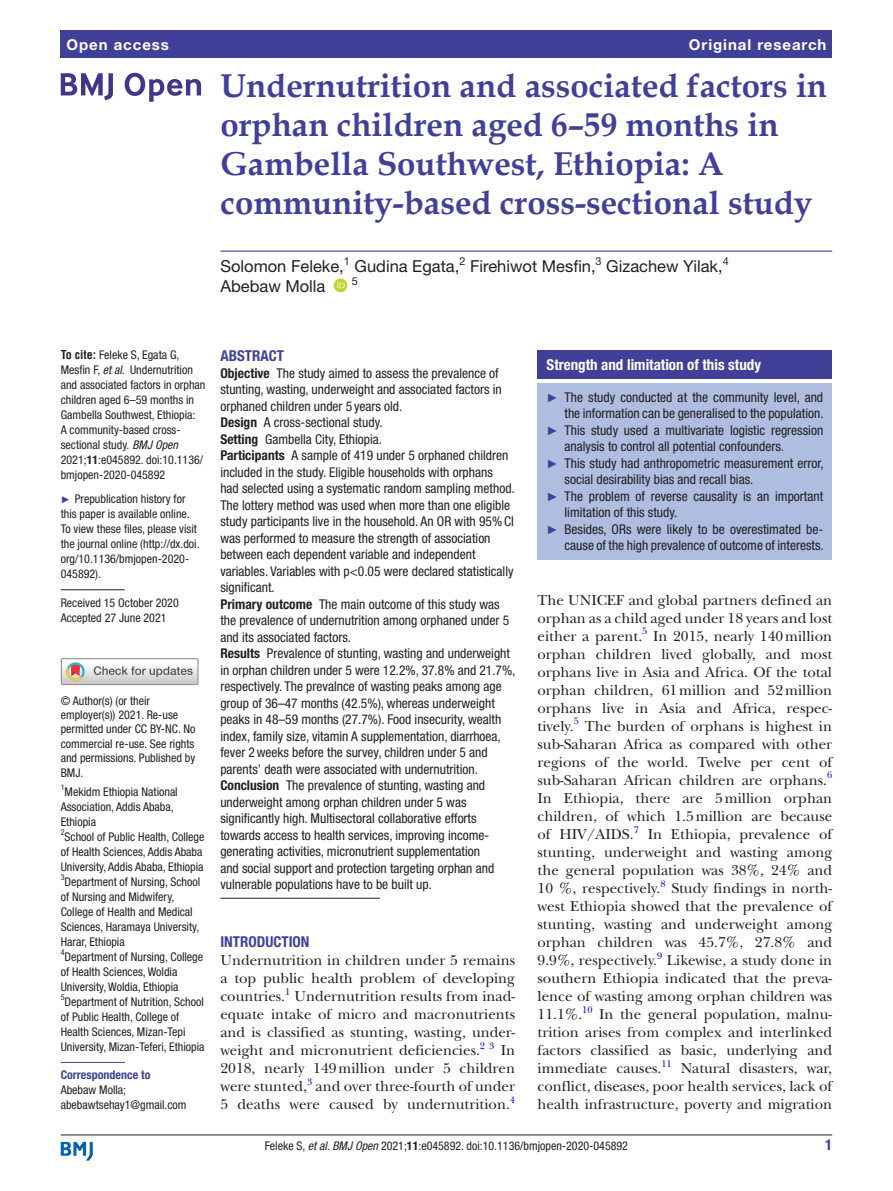
<style>
.page{position:relative;width:893px;height:1191px;background:#fff}
.page>*{position:absolute;margin:0;border:0;box-sizing:border-box;transform-origin:0 0}
.t1{font:700 33px/39px "Book Antiqua";color:#414099}
.t2{font:16.5px "Helvetica Neue LT Std";color:#231f20}
.t3{font:15px/18px "New Baskerville";color:#231f20;text-align:justify}
.t4{font:700 condensed 15px "Helvetica Neue LT Std";color:#fff}
.t5{font:700 15px "Helvetica Neue LT Std";letter-spacing:.065em;color:#fff}
.t6{font:700 condensed 15px "Helvetica Neue LT Std";color:#414099}
.t7{font:condensed 13.5px/16.5px "Helvetica Neue LT Std";color:#231f20}
.t8{font:condensed 12px/15px "Helvetica Neue LT Std";color:#231f20}
.t9{font:700 condensed 12px "Helvetica Neue LT Std";color:#414099}
.t10{font:10.95px "Helvetica Neue LT Std";color:#231f20}
.t11{font:9.9px "New Baskerville";color:#00f}
.t12{font:condensed 7.95px "Helvetica Neue LT Std";color:#231f20}
.s1{font-family:"Helvetica LT Std";font-weight:700}
.s2{font-style:italic}
.s3{font-weight:700}
.s4{font-family:"Arial";font-stretch:normal;font-size:9.75px;color:#414099}
.s5{font-family:"Arial";font-stretch:normal;font-size:12px;color:#414099}
</style>
<div class="page">
<hr style="left:61px;top:1134px;width:771px;height:1px;background:#231f20">
<svg style="left:61px;top:1141px;width:32px;height:19px"></svg>
<div style="left:61px;top:31px;width:771px;height:27px;background:#414099"></div>
<hr style="left:220px;top:250px;width:612px;height:2px;background:#414099">
<svg style="left:334px;top:279px;width:13px;height:13px"></svg>
<hr style="left:61px;top:589px;width:64px;height:1px;background:#231f20">
<hr style="left:61px;top:1062px;width:64px;height:1px;background:#414099">
<svg style="left:61px;top:73px;width:52px;height:27px"></svg>
<svg style="left:125px;top:73px;width:76px;height:29px"></svg>
<div style="left:61px;top:658px;width:138px;height:27px;border:1px solid #969090"></div>
<svg style="left:61px;top:658px;width:137px;height:26px"></svg>
<hr style="left:220px;top:898px;width:160px;height:1px;background:#231f20">
<div style="left:538px;top:350px;width:294px;height:29px;background:#414099"></div>
<div style="left:538px;top:383px;width:294px;height:176px;background:#afbde1"></div>
<p class="t5" style="left:66px;top:35px;width:104px">Open access</p>
<p class="t5" style="left:689px;top:35px;width:139px">Original research</p>
<h1 class="t1" style="left:220px;top:66px;width:608px">Undernutrition and associated factors in orphan children aged 6–59 months in Gambella Southwest, Ethiopia: A community-based cross-sectional study</h1>
<p class="t2" style="left:220px;top:257px;width:125px">Solomon Feleke,</p>
<p class="t10" style="left:344px;top:254px;width:8px">1</p>
<p class="t2" style="left:355px;top:257px;width:106px">Gudina Egata,</p>
<p class="t10" style="left:459px;top:254px;width:8px">2</p>
<p class="t2" style="left:470px;top:257px;width:127px">Firehiwot Mesfin,</p>
<p class="t10" style="left:596px;top:254px;width:8px">3</p>
<p class="t2" style="left:606px;top:257px;width:118px">Gizachew Yilak,</p>
<p class="t10" style="left:723px;top:254px;width:8px">4</p>
<p class="t2" style="left:220px;top:276px;width:107px">Abebaw Molla</p>
<p class="t10" style="left:352px;top:274px;width:8px">5</p>
<p class="t8" style="left:61px;top:347px;width:146px"><span class="s1">To cite:</span> Feleke S, Egata G,<br>Mesfin F, <span class="s2">et al</span>. Undernutrition and associated factors in orphan children aged 6–59 months in<br>Gambella Southwest, Ethiopia:<br>A community-based cross&shy;sectional study. <span class="s2">BMJ Open<br></span>2021;<span class="s3">11</span>:e045892. doi:10.1136/ bmjopen-2020-045892</p>
<p class="t8" style="left:61px;top:491px;width:140px"><span class="s4">►</span> Prepublication history for this paper is available online.<br>To view these files, please visit the journal online (http://dx.doi. org/10.1136/bmjopen-2020-<br>045892).</p>
<p class="t8" style="left:61px;top:595px;width:120px">Received 15 October 2020<br>Accepted 27 June 2021</p>
<p class="t8" style="left:61px;top:693px;width:136px;line-height:14.4px">© Author(s) (or their employer(s)) 2021. Re-use permitted under CC BY-NC. No commercial re-use. See rights and permissions. Published by<br>BMJ.</p>
<p class="t12" style="left:61px;top:783px;width:5px">1</p>
<p class="t8" style="left:61px;top:784px;width:119px;text-indent:4px">Mekidm Ethiopia National<br>Association, Addis Ababa,<br>Ethiopia</p>
<p class="t12" style="left:61px;top:828px;width:5px">2</p>
<p class="t8" style="left:61px;top:829px;width:145px;text-align:center">School of Public Health, College of Health Sciences, Addis Ababa<br>University, Addis Ababa, Ethiopia</p>
<p class="t12" style="left:61px;top:873px;width:5px">3</p>
<p class="t8" style="left:61px;top:874px;width:141px;text-indent:4px">Department of Nursing, School of Nursing and Midwifery,<br>College of Health and Medical<br>Sciences, Haramaya University,<br>Harar, Ethiopia</p>
<p class="t12" style="left:61px;top:948px;width:5px">4</p>
<p class="t8" style="left:61px;top:949px;width:145px;text-indent:4px">Department of Nursing, College of Health Sciences, Woldia<br>University, Woldia, Ethiopia<br><sup>5</sup>Department of Nutrition, School of Public Health, College of<br>Health Sciences, Mizan-Tepi<br>University, Mizan-Teferi, Ethiopia</p>
<p class="t9" style="left:61px;top:1067px;width:91px">Correspondence to</p>
<p class="t8" style="left:61px;top:1082px;width:127px">Abebaw Molla; abebawtsehay1@gmail.com</p>
<p class="t6" style="left:220px;top:347px;width:65px">ABSTRACT</p>
<p class="t7" style="left:220px;top:364px;width:297px"><span class="s3">Objective</span> The study aimed to assess the prevalence of stunting, wasting, underweight and associated factors in orphaned children under 5 years old.<br><span class="s3">Design</span> A cross-sectional study.<br><span class="s3">Setting</span> Gambella City, Ethiopia.<br><span class="s3">Participants</span> A sample of 419 under 5 orphaned children included in the study. Eligible households with orphans<br>had selected using a systematic random sampling method.<br>The lottery method was used when more than one eligible study participants live in the household. An OR with 95%CI was performed to measure the strength of association between each dependent variable and independent variables. Variables with p&lt;0.05 were declared statistically significant.<br><span class="s3">Primary outcome</span> The main outcome of this study was the prevalence of undernutrition among orphaned under 5 and its associated factors.<br><span class="s3">Results</span> Prevalence of stunting, wasting and underweight in orphan children under 5 were 12.2%, 37.8% and 21.7%, respectively. The prevalnce of wasting peaks among age group of 36–47 months (42.5%), whereas underweight peaks in 48–59 months (27.7%). Food insecurity, wealth index, family size, vitamin A supplementation, diarrhoea, fever 2weeks before the survey, children under 5 and parents’ death were associated with undernutrition.<br><span class="s3">Conclusion</span> The prevalence of stunting, wasting and underweight among orphan children under 5 was significantly high. Multisectoral collaborative efforts towards access to health services, improving income&shy;generating activities, micronutrient supplementation<br>and social support and protection targeting orphan and vulnerable populations have to be built up.</p>
<p class="t6" style="left:220px;top:933px;width:91px">INTRODUCTION</p>
<p class="t3" style="left:220px;top:951px;width:296px">Undernutrition in children under 5 remains a top public health problem of developing countries.<sup>1</sup> Undernutrition results from inad&shy;equate intake of micro and macronutrients and is classified as stunting, wasting, under&shy;weight and micronutrient deficiencies.</p>
<p class="t11" style="left:480px;top:1039px;width:16px">2 3</p>
<p class="t3" style="left:220px;top:1041px;width:296px;text-indent:280px">In 2018, nearly 149million under 5 children were stunted,</p>
<p class="t11" style="left:307px;top:1075px;width:7px">3</p>
<p class="t3" style="left:220px;top:1077px;width:296px;text-align:right">and over three-fourth of under<br>5 deaths were caused by undernutrition.<sup>4</sup></p>
<p class="t4" style="left:547px;top:356px;width:216px">Strength and limitation of this study</p>
<p class="t7" style="left:547px;top:389px;width:278px"><span class="s5">►</span> The study conducted at the community level, and</p>
<p class="t7" style="left:565px;top:405px;width:261px">the information can be generalised to the population.</p>
<p class="t7" style="left:547px;top:422px;width:278px"><span class="s5">►</span> This study used a multivariate logistic regression</p>
<p class="t7" style="left:565px;top:438px;width:221px">analysis to control all potential confounders.</p>
<p class="t7" style="left:547px;top:455px;width:279px"><span class="s5">►</span> This study had anthropometric measurement error,</p>
<p class="t7" style="left:565px;top:471px;width:190px">social desirability bias and recall bias.</p>
<p class="t7" style="left:547px;top:488px;width:278px"><span class="s5">►</span> The problem of reverse causality is an important</p>
<p class="t7" style="left:565px;top:504px;width:114px">limitation of this study.</p>
<p class="t7" style="left:547px;top:521px;width:278px"><span class="s5">►</span> Besides, ORs were likely to be overestimated be-</p>
<p class="t7" style="left:565px;top:537px;width:261px">cause of the high prevalence of outcome of interests.</p>
<p class="t3" style="left:537px;top:591px;width:296px">The UNICEF and global partners defined an orphan as a child aged under 18 years and lost either a parent.<sup>5</sup> In 2015, nearly 140million orphan children lived globally, and most orphans live in Asia and Africa. Of the total orphan children, 61million and 52million orphans live in Asia and Africa, respec&shy;tively.</p>
<p class="t11" style="left:574px;top:715px;width:7px">5</p>
<p class="t3" style="left:538px;top:717px;width:296px;text-indent:47px">The burden of orphans is highest in sub-Saharan Africa as compared with other regions of the world. Twelve per cent of sub-Saharan African children are orphans.</p>
<p class="t11" style="left:827px;top:769px;width:7px">6</p>
<p class="t3" style="left:538px;top:789px;width:296px">In Ethiopia, there are 5million orphan children, of which 1.5million are because of HIV/AIDS.</p>
<p class="t11" style="left:634px;top:823px;width:7px">7</p>
<p class="t3" style="left:538px;top:825px;width:296px;text-indent:110px">In Ethiopia, prevalence of stunting, underweight and wasting among the general population was 38%, 24% and 10 %, respectively.</p>
<p class="t11" style="left:660px;top:877px;width:7px">8</p>
<p class="t3" style="left:538px;top:879px;width:296px;text-indent:134px">Study findings in north&shy;west Ethiopia showed that the prevalence of stunting, wasting and underweight among orphan children was 45.7%, 27.8% and 9.9%, respectively.</p>
<p class="t11" style="left:657px;top:949px;width:7px">9</p>
<p class="t3" style="left:538px;top:951px;width:296px;text-indent:129px">Likewise, a study done in southern Ethiopia indicated that the preva&shy;lence of wasting among orphan children was 11.1%.<sup>10</sup> In the general population, malnu&shy;trition arises from complex and interlinked factors classified as basic, underlying and immediate causes.</p>
<p class="t11" style="left:661px;top:1057px;width:12px">11</p>
<p class="t3" style="left:538px;top:1059px;width:296px;text-indent:143px">Natural disasters, war, conflict, diseases, poor health services, lack of health infrastructure, poverty and migration</p>
<p class="t8" style="left:265px;top:1137px;width:365px">Feleke S, <span class="s2">et al</span>. <span class="s2">BMJ Open</span> 2021;<span class="s3">11</span>:e045892. doi:10.1136/bmjopen-2020-045892</p>
<p class="t6" style="left:825px;top:1135px;width:9px">1</p>
</div>
